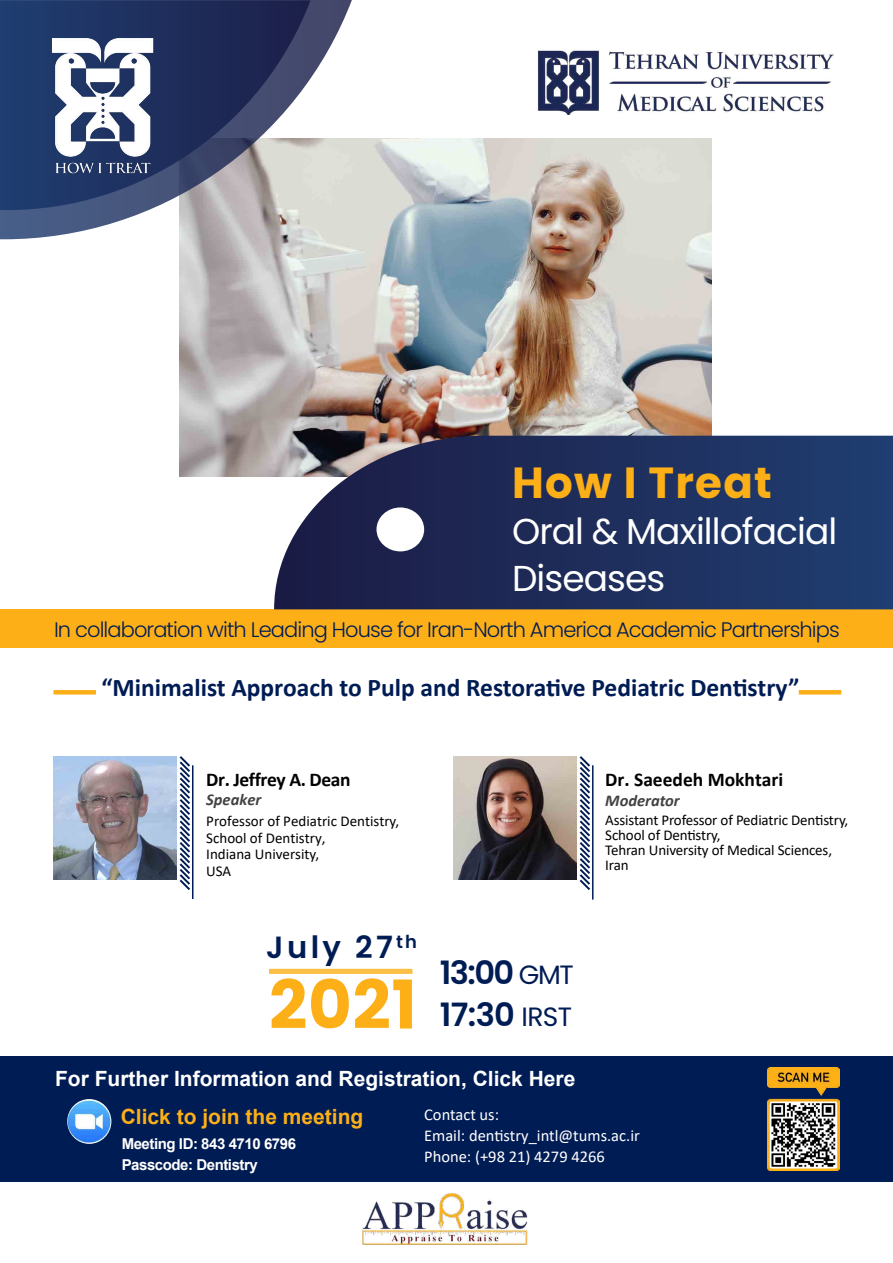
<style>
.page{position:relative;width:893px;height:1263px;background:#fff}
.page>*{position:absolute;margin:0;border:0;box-sizing:border-box;transform-origin:0 0}
.t1{font:700 67.2px "Poppins";color:#fcaf17}
.t2{font:700 43.5px "Poppins";letter-spacing:.03em;color:#fcaf17}
.t3{font:36px/46.5px "Poppins";letter-spacing:-.025em;color:#fff}
.t4{font:600 32.1px/41.5px "Poppins";letter-spacing:-.035em;color:#001c54}
.t5{font:600 30.6px "Poppins";letter-spacing:.11em;color:#001c54}
.t6{font:700 25.5px "Calibri";color:#001c54}
.t7{font:300 21px "Poppins";letter-spacing:-.045em;color:#001c54}
.t8{font:700 21px "Arial";color:#fff}
.t9{font:700 21px "Arial";color:#fcaf17}
.t10{font:700 19.5px "Calibri";color:#000}
.t11{font:700 19.5px "Calibri";letter-spacing:-.02em;color:#000}
.t12{font:16.5px/21px "Calibri";color:#fff}
.t13{font:italic 700 16.5px "Calibri";color:#424143}
.t14{font:15px/16.5px "Calibri";letter-spacing:-.01em;color:#000}
.t15{font:700 15px/21px "Arial";letter-spacing:-.03em;color:#fff}
.s1{font-weight:400;font-size:26.4px}
</style>
<div class="page">
<img style="left:179px;top:138px;width:533px;height:338px">
<div style="left:0;top:609px;width:893px;height:39px;background:#fcaf17"></div>
<svg style="left:0;top:0;width:352px;height:239px"></svg>
<svg style="left:0;top:0;width:310px;height:210px;background:#435075"></svg>
<img style="left:53px;top:38px;width:111px;height:146px">
<svg style="left:179px;top:756px;width:11px;height:134px"></svg>
<hr style="left:192px;top:765px;width:1px;height:134px;background:#001c54">
<img style="left:53px;top:756px;width:124px;height:124px">
<svg style="left:579px;top:756px;width:11px;height:134px"></svg>
<hr style="left:592px;top:765px;width:1px;height:134px;background:#001c54">
<img style="left:453px;top:756px;width:124px;height:124px">
<svg style="left:274px;top:436px;width:619px;height:173px;background:#293762"></svg>
<div style="left:376px;top:507px;width:48px;height:44px;background:#fff;border-radius:50%"></div>
<img style="left:362px;top:1193px;width:166px;height:52px">
<div style="left:0;top:1056px;width:893px;height:126px;background:#001c54"></div>
<img style="left:767px;top:1067px;width:72px;height:104px">
<img style="left:771px;top:1102px;width:65px;height:66px">
<hr style="left:53px;top:690px;width:43px;height:4px;background:#fcaf17">
<hr style="left:799px;top:690px;width:42px;height:4px;background:#fcaf17">
<div style="left:269px;top:969px;width:143px;height:5px;background:#fcbf45"></div>
<img style="left:537px;top:50px;width:297px;height:64px">
<img style="left:67px;top:1099px;width:44px;height:45px;border-radius:22px">
<h2 class="t2" style="left:512px;top:457px;width:261px">How I Treat</h2>
<h3 class="t3" style="left:512px;top:509px;width:327px">Oral &amp; Maxillofacial<br>Diseases</h3>
<h3 class="t7" style="left:54px;top:617px;width:787px">In collaboration with Leading House for Iran-North America Academic Partnerships</h3>
<h3 class="t6" style="left:102px;top:670px;width:699px">“Minimalist Approach to Pulp and Restorative Pediatric Dentistry”</h3>
<h3 class="t11" style="left:206px;top:765px;width:146px">Dr. Jeffrey A. Dean</h3>
<p class="t13" style="left:206px;top:788px;width:57px">Speaker</p>
<p class="t14" style="left:206px;top:813px;width:194px">Professor of Pediatric Dentistry,<br>School of Dentistry,<br>Indiana University,<br>USA</p>
<h3 class="t5" style="left:266px;top:930px;width:152px">July 27<sup>th</sup></h3>
<h1 class="t1" style="left:269px;top:966px;width:149px">2021</h1>
<h3 class="t4" style="left:440px;top:952px;width:135px">13:00 <span class="s1">GMT<br></span>17:30 <span class="s1">IRST</span></h3>
<h3 class="t10" style="left:605px;top:766px;width:179px">Dr. Saeedeh Mokhtari</h3>
<p class="t13" style="left:605px;top:789px;width:76px">Moderator</p>
<p class="t14" style="left:605px;top:812px;width:245px;line-height:15px">Assistant Professor of Pediatric Dentistry,<br>School of Dentistry,<br>Tehran University of Medical Sciences,<br>Iran</p>
<h3 class="t8" style="left:55px;top:1064px;width:522px">For Further Information and Registration, Click Here</h3>
<h3 class="t9" style="left:121px;top:1101px;width:244px">Click to join the meeting</h3>
<p class="t15" style="left:122px;top:1133px;width:176px">Meeting ID: 843 4710 6796<br>Passcode: Dentistry</p>
<p class="t12" style="left:424px;top:1103px;width:217px">Contact us:<br>Email: dentistry_intl@tums.ac.ir<br>Phone: (+98 21) 4279 4266</p>
</div>
